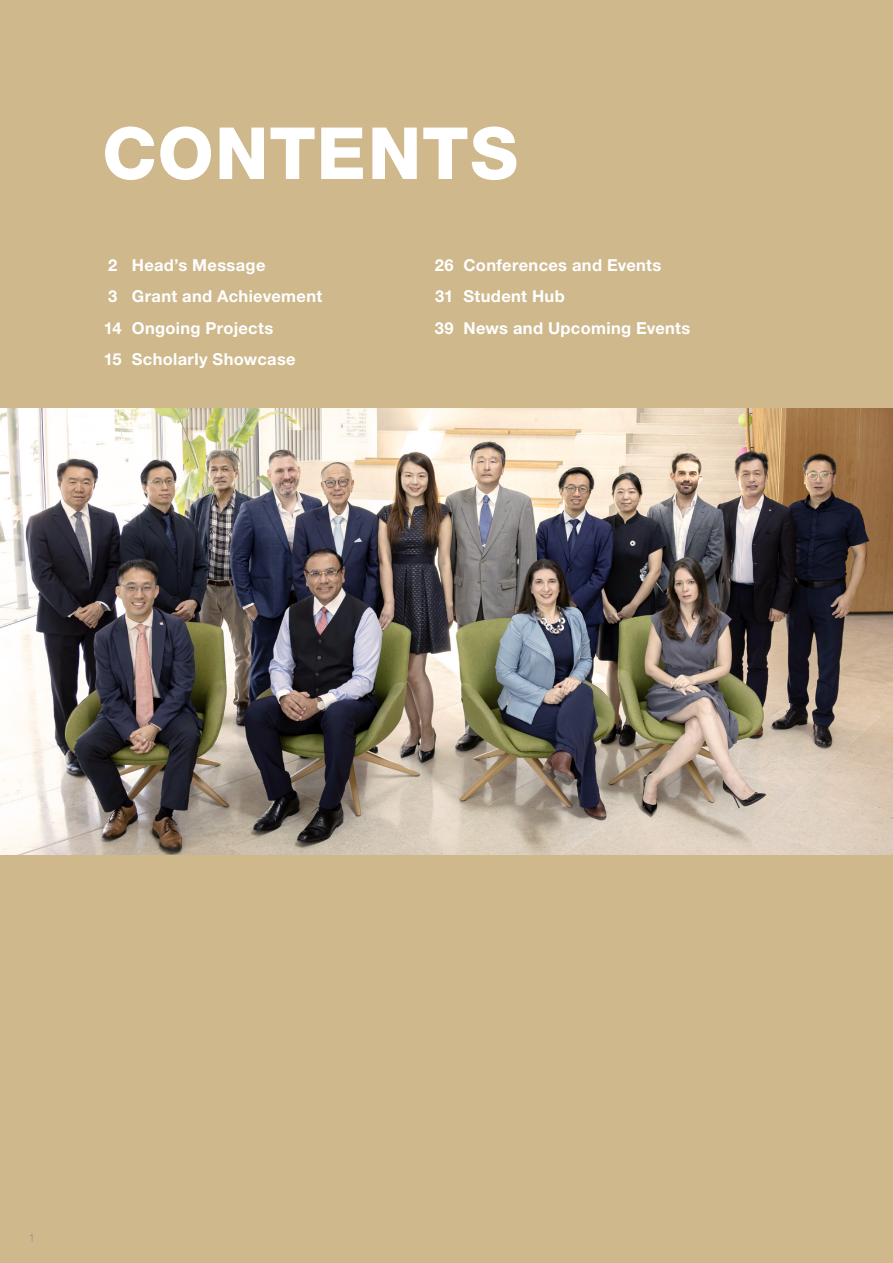
<style>
.page{position:relative;width:893px;height:1263px;background:#ceb88c}
.page>*{position:absolute;margin:0;border:0;box-sizing:border-box;transform-origin:0 0}
.t1{font:800 72px "Helvetica Neue LT Std";letter-spacing:.015em;color:#fff}
.t2{font:700 16.5px "Helvetica Neue LT Std";letter-spacing:.02em;color:#fff}
.t3{font:300 12px "Helvetica Neue LT Std";color:#939598}
</style>
<div class="page">
<img style="left:0;top:408px;width:893px;height:447px">
<p class="t1" style="left:102px;top:110px;width:418px">CONTENTS</p>
<p class="t2" style="left:108px;top:255px;width:11px">2</p>
<p class="t2" style="left:108px;top:286px;width:11px">3</p>
<p class="t2" style="left:104px;top:318px;width:19px">14</p>
<p class="t2" style="left:104px;top:349px;width:19px">15</p>
<p class="t2" style="left:132px;top:255px;width:135px">Head’s Message</p>
<p class="t2" style="left:132px;top:286px;width:192px">Grant and Achievement</p>
<p class="t2" style="left:132px;top:318px;width:143px">Ongoing Projects</p>
<p class="t2" style="left:132px;top:349px;width:165px">Scholarly Showcase</p>
<p class="t2" style="left:435px;top:255px;width:20px">26</p>
<p class="t2" style="left:435px;top:286px;width:20px">31</p>
<p class="t2" style="left:435px;top:318px;width:20px">39</p>
<p class="t2" style="left:463px;top:255px;width:199px">Conferences and Events</p>
<p class="t2" style="left:463px;top:286px;width:103px">Student Hub</p>
<p class="t2" style="left:463px;top:318px;width:228px">News and Upcoming Events</p>
<p class="t3" style="left:29px;top:1230px;width:8px">1</p>
</div>
